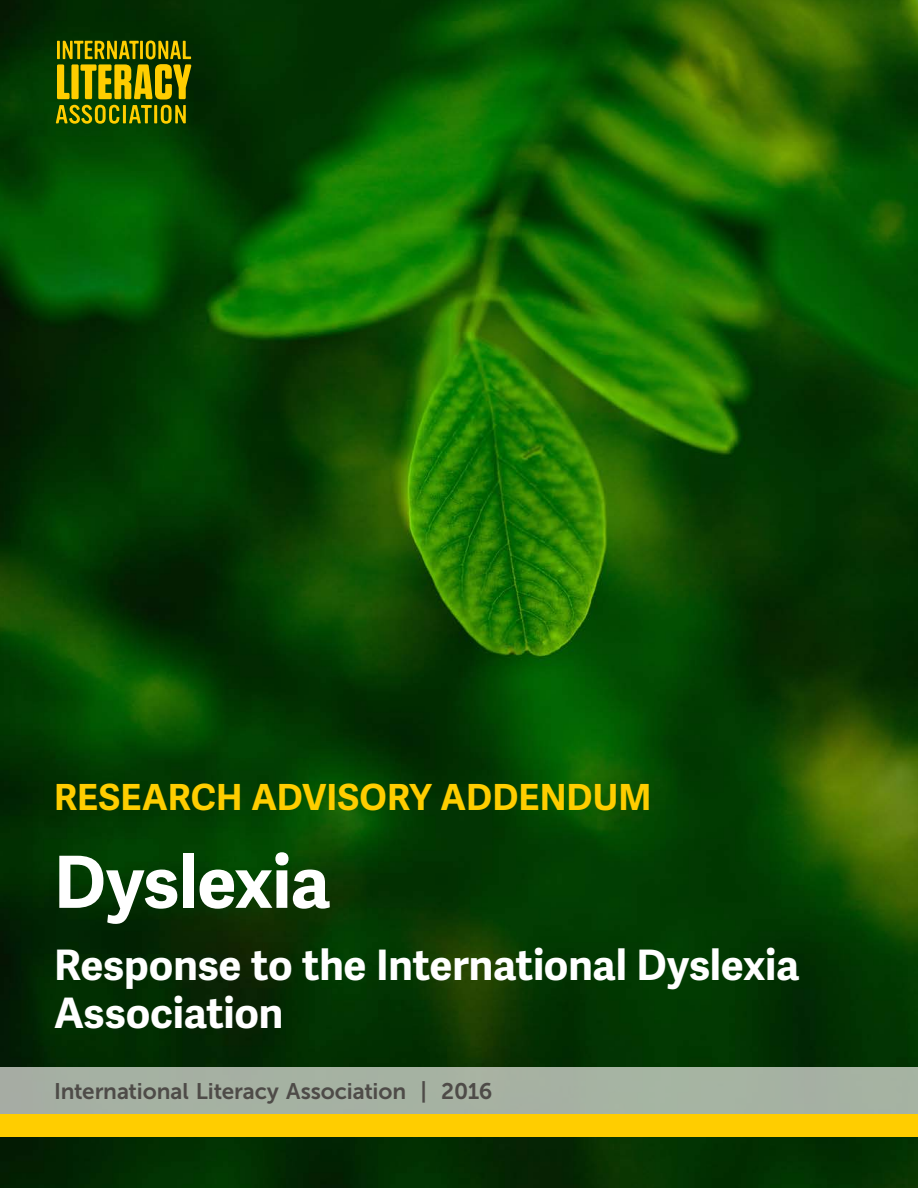
<style>
.page{position:relative;width:918px;height:1188px;background:#fff}
.page>*{position:absolute;margin:0;border:0;box-sizing:border-box;transform-origin:0 0}
.CT{font:700 72px "Adelle Sans";letter-spacing:-.01em;color:#fff}
.CST{font:700 42px/48px "Adelle Sans";letter-spacing:-.005em;color:#fff}
.ST{font:700 36px "Adelle Sans";letter-spacing:.005em;color:#ffcd00}
.CA{font:22.5px "Museo Sans 700";letter-spacing:-.005em;color:#4e4b48}
</style>
<div class="page">
<img style="left:0;top:0;width:918px;height:1188px">
<svg style="left:129px;top:105px;width:23px;height:18px"></svg>
<hr style="left:154px;top:105px;width:3px;height:18px;background:#ffcd00">
<hr style="left:123px;top:105px;width:3px;height:18px;background:#ffcd00">
<svg style="left:57px;top:40px;width:135px;height:59px;background:#858200"></svg>
<svg style="left:161px;top:105px;width:25px;height:19px"></svg>
<svg style="left:56px;top:105px;width:63px;height:19px"></svg>
<div style="left:0;top:1067px;width:918px;height:47px;background:#a6b2a3"></div>
<div style="left:0;top:1114px;width:918px;height:23px;background:#ffcd00"></div>
<p class="ST" style="left:54px;top:771px;width:599px">RESEARCH ADVISORY ADDENDUM</p>
<p class="CT" style="left:54px;top:829px;width:278px">Dyslexia</p>
<p class="CST" style="left:54px;top:939px;width:747px">Response to the International Dyslexia<br>Association</p>
<p class="CA" style="left:54px;top:1078px;width:440px">International Literacy Association | 2016</p>
</div>
